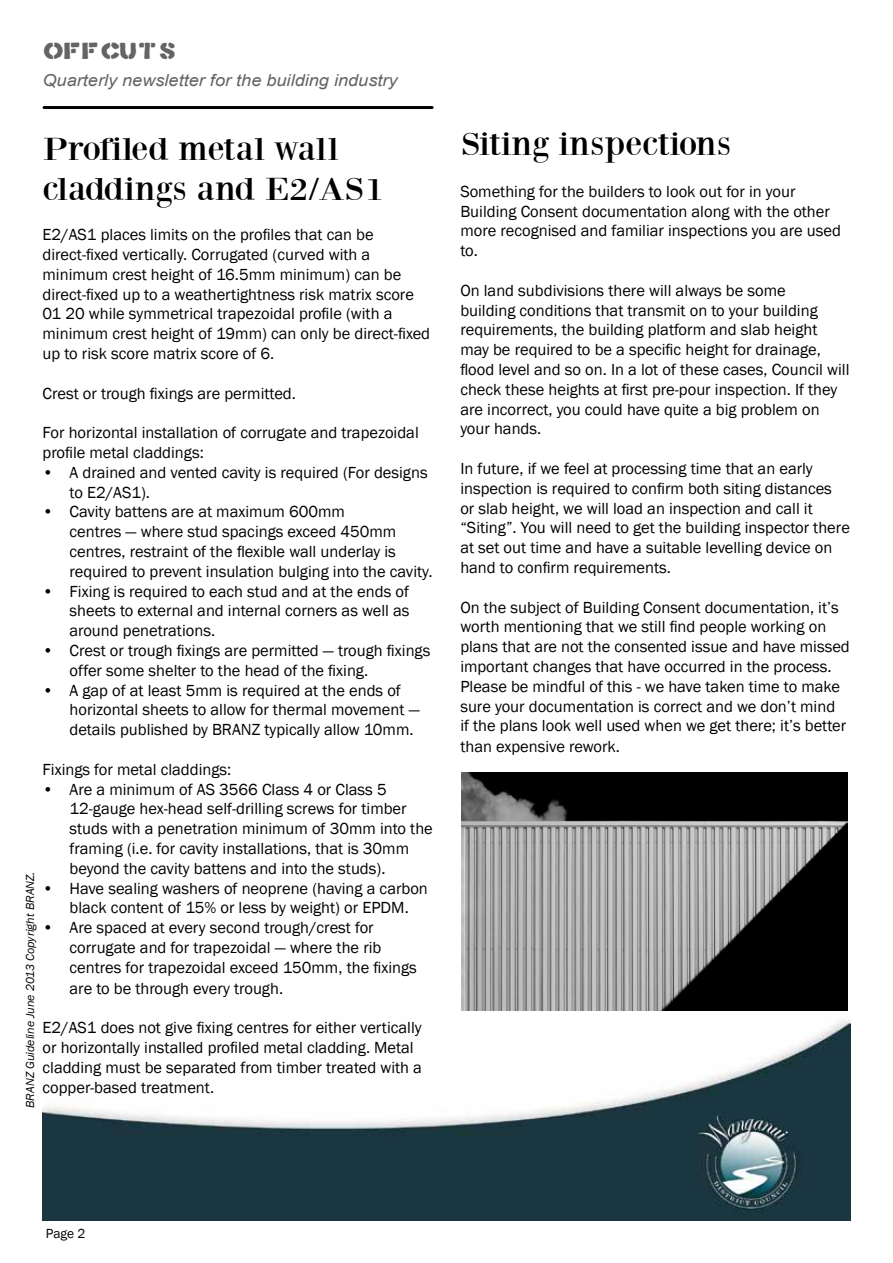
<style>
.page{position:relative;width:893px;height:1263px;background:#fff}
.page>*{position:absolute;margin:0;border:0;box-sizing:border-box;transform-origin:0 0}
.t1{font:33px/39.6px "Bodoni XT";color:#000;scale:1.14 1}
.t2{font:22.5px "Know Your Product";color:#636466;scale:1.1 1}
.t3{font:16.5px/19.8px "Franklin Gothic";color:#000}
.t4{font:italic 16.5px "Arial";color:#636466;scale:1.1 1}
.t5{font:13.5px "Franklin Gothic";color:#000}
.t6{font:italic 12px "Franklin Gothic";color:#000}
</style>
<div class="page">
<img style="left:43px;top:1019px;width:807px;height:201px">
<hr style="left:44px;top:106px;width:388px;height:3px;background:#000">
<img style="left:462px;top:772px;width:386px;height:238px">
<h2 class="t2" style="left:43px;top:39px;width:122px">OFFCUTS</h2>
<p class="t4" style="left:43px;top:69px;width:324px">Quarterly newsletter for the building industry</p>
<h1 class="t1" style="left:43px;top:129px;width:301px">Profiled metal wall claddings and E2/AS1</h1>
<p class="t3" style="left:43px;top:225px;width:389px">E2/AS1 places limits on the profiles that can be direct-fixed vertically. Corrugated (curved with a minimum crest height of 16.5mm minimum) can be direct-fixed up to a weathertightness risk matrix score 01 20 while symmetrical trapezoidal profile (with a minimum crest height of 19mm) can only be direct-fixed up to risk score matrix score of 6.</p>
<p class="t3" style="left:43px;top:383px;width:255px">Crest or trough fixings are permitted.</p>
<p class="t3" style="left:43px;top:423px;width:378px">For horizontal installation of corrugate and trapezoidal profile metal claddings:</p>
<p class="t3" style="left:70px;top:463px;width:360px;text-indent:-27px">• A drained and vented cavity is required (For designs to E2/AS1).</p>
<p class="t3" style="left:70px;top:502px;width:365px;text-indent:-27px">• Cavity battens are at maximum 600mm<br>centres — where stud spacings exceed 450mm centres, restraint of the flexible wall underlay is required to prevent insulation bulging into the cavity.</p>
<p class="t3" style="left:70px;top:581px;width:342px;text-align:justify;text-indent:-27px">• Fixing is required to each stud and at the ends of sheets to external and internal corners as well as around penetrations.</p>
<p class="t3" style="left:70px;top:641px;width:362px;text-indent:-27px">• Crest or trough fixings are permitted — trough fixings offer some shelter to the head of the fixing.</p>
<p class="t3" style="left:70px;top:680px;width:352px;text-indent:-27px">• A gap of at least 5mm is required at the ends of horizontal sheets to allow for thermal movement — details published by BRANZ typically allow 10mm.</p>
<p class="t3" style="left:43px;top:760px;width:190px">Fixings for metal claddings:</p>
<p class="t3" style="left:70px;top:779px;width:365px;text-indent:-27px">• Are a minimum of AS 3566 Class 4 or Class 5<br>12-gauge hex-head self-drilling screws for timber studs with a penetration minimum of 30mm into the framing (i.e. for cavity installations, that is 30mm beyond the cavity battens and into the studs).</p>
<p class="t3" style="left:43px;top:878px;width:387px;text-align:center">• Have sealing washers of neoprene (having a carbon black content of 15% or less by weight) or EPDM.</p>
<p class="t3" style="left:70px;top:918px;width:349px;text-indent:-27px">• Are spaced at every second trough/crest for corrugate and for trapezoidal — where the rib centres for trapezoidal exceed 150mm, the fixings are to be through every trough.</p>
<p class="t3" style="left:43px;top:1018px;width:381px">E2/AS1 does not give fixing centres for either vertically or horizontally installed profiled metal cladding. Metal cladding must be separated from timber treated with a copper-based treatment.</p>
<p class="t6" style="left:23px;top:1108px;width:238px;rotate:-90deg">BRANZ Guideline June 2013 Copyright BRANZ.</p>
<h1 class="t1" style="left:460px;top:124px;width:239px">Siting inspections</h1>
<p class="t3" style="left:460px;top:182px;width:382px">Something for the builders to look out for in your Building Consent documentation along with the other more recognised and familiar inspections you are used to.</p>
<p class="t3" style="left:460px;top:281px;width:391px">On land subdivisions there will always be some<br>building conditions that transmit on to your building requirements, the building platform and slab height may be required to be a specific height for drainage, flood level and so on. In a lot of these cases, Council will check these heights at first pre-pour inspection. If they are incorrect, you could have quite a big problem on your hands.</p>
<p class="t3" style="left:460px;top:459px;width:391px">In future, if we feel at processing time that an early inspection is required to confirm both siting distances or slab height, we will load an inspection and call it “Siting”. You will need to get the building inspector there at set out time and have a suitable levelling device on hand to confirm requirements.</p>
<p class="t3" style="left:460px;top:597px;width:391px">On the subject of Building Consent documentation, it’s worth mentioning that we still find people working on plans that are not the consented issue and have missed important changes that have occurred in the process.<br>Please be mindful of this - we have taken time to make sure your documentation is correct and we don’t mind<br>if the plans look well used when we get there; it’s better than expensive rework.</p>
<p class="t5" style="left:46px;top:1225px;width:41px">Page 2</p>
</div>
